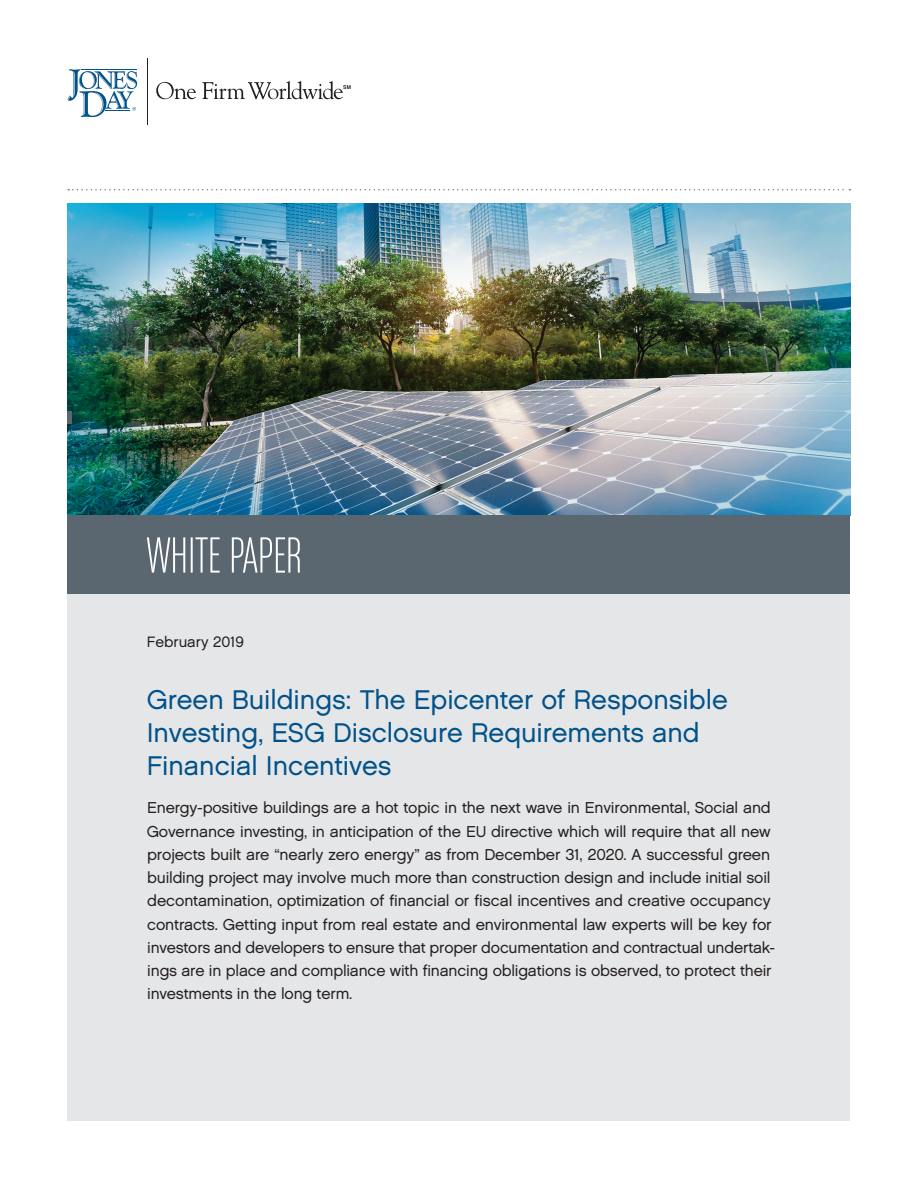
<style>
.page{position:relative;width:918px;height:1188px;background:#fff}
.page>*{position:absolute;margin:0;border:0;box-sizing:border-box;transform-origin:0 0}
.t1{font:27px/33px "Chalet London Nineteen Sixty";color:#01528a}
.t2{font:15.75px/23.2px "Chalet London Nineteen Sixty";letter-spacing:-.01em;color:#231f20}
.t3{font:15px "Chalet London Nineteen Sixty";color:#231f20}
</style>
<div class="page">
<div style="left:68px;top:516px;width:782px;height:604px;background:#e5e6e7"></div>
<img style="left:68px;top:203px;width:782px;height:313px">
<div style="left:68px;top:516px;width:782px;height:78px;background:#5a6670"></div>
<hr style="left:147px;top:58px;width:1px;height:66px;background:#231f20">
<svg style="left:156px;top:82px;width:40px;height:17px"></svg>
<svg style="left:202px;top:81px;width:149px;height:18px"></svg>
<svg style="left:68px;top:69px;width:69px;height:48px"></svg>
<svg style="left:68px;top:189px;width:782px;height:1px"></svg>
<svg style="left:147px;top:537px;width:153px;height:36px"></svg>
<hr style="left:68px;top:411px;width:4px;height:12px;background:#5a6670">
<p class="t3" style="left:147px;top:633px;width:99px">February 2019</p>
<h1 class="t1" style="left:147px;top:683px;width:583px">Green Buildings: The Epicenter of Responsible<br>Investing, ESG Disclosure Requirements and<br>Financial Incentives</h1>
<p class="t2" style="left:147px;top:796px;width:630px">Energy-positive buildings are a hot topic in the next wave in Environmental, Social and Governance investing, in anticipation of the EU directive which will require that all new projects built are “nearly zero energy” as from December 31, 2020. A successful green building project may involve much more than construction design and include initial soil decontamination, optimization of financial or fiscal incentives and creative occupancy contracts. Getting input from real estate and environmental law experts will be key for investors and developers to ensure that proper documentation and contractual undertak&shy;ings are in place and compliance with financing obligations is observed, to protect their investments in the long term.</p>
</div>
